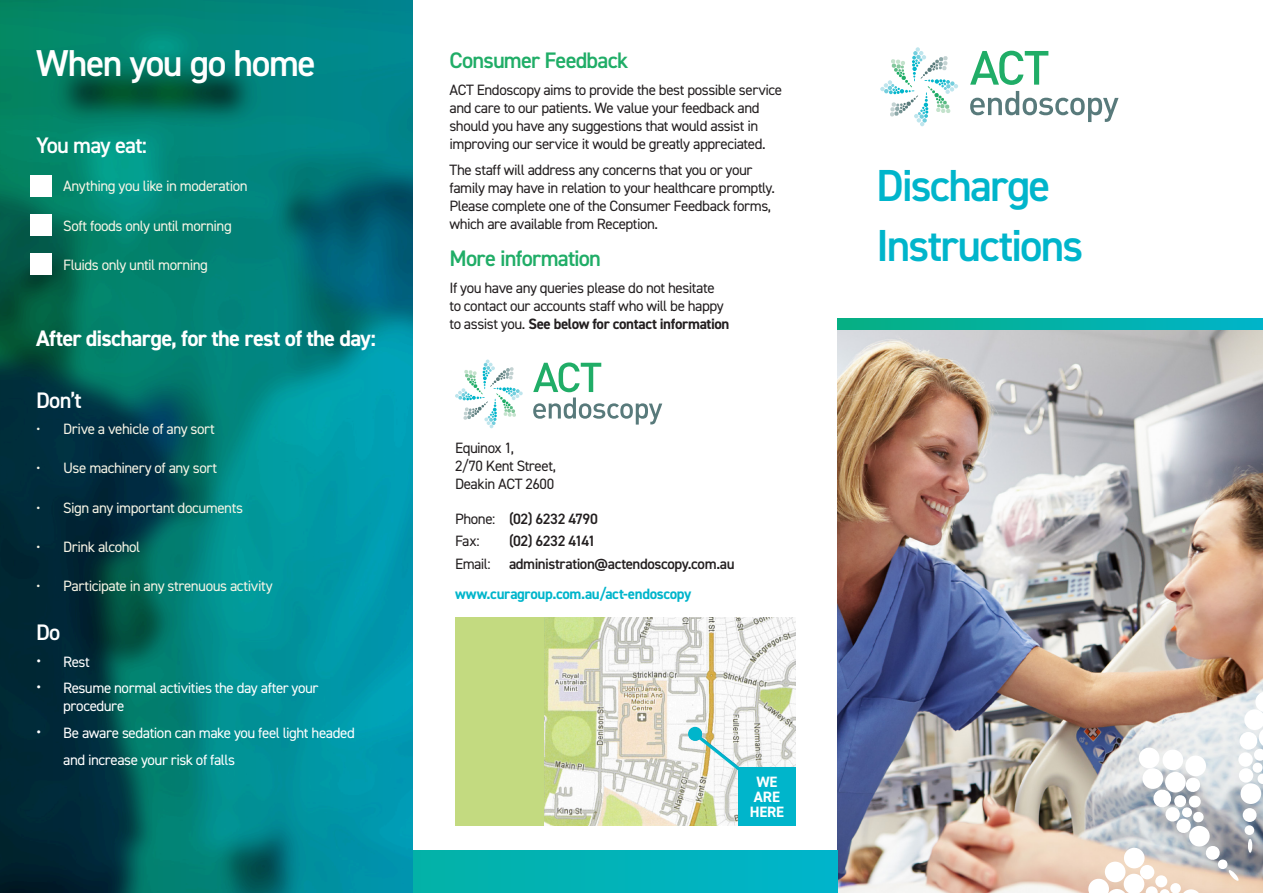
<style>
.page{position:relative;width:1263px;height:893px;background:#fff}
.page>*{position:absolute;margin:0;border:0;box-sizing:border-box;transform-origin:0 0}
.t1{font:600 45px "DIN2014";letter-spacing:-.045em;color:#00b5cb}
.t2{font:600 37.5px "DIN2014";letter-spacing:-.04em;color:#fff}
.t3{font:700 22.5px "DIN2014";letter-spacing:-.035em;color:#fff}
.t4{font:600 22.5px "DIN2014";letter-spacing:-.035em;color:#20ad67}
.t5{font:600 22.5px "DIN2014";letter-spacing:-.035em;color:#fff}
.t6{font:15px/18px "DIN2014";letter-spacing:-.03em;color:#231f20}
.t7{font:15px "DIN2014";letter-spacing:-.03em;color:#f6f4e5}
.t8{font:15px/18px "DIN2014";letter-spacing:-.03em;color:#fff}
.t9{font:600 15px "DIN2014";letter-spacing:-.03em;color:#231f20}
.t10{font:700 15px "DIN2014";letter-spacing:-.025em;color:#00b5cb}
.t11{font:700 15px/15px "DIN2014";letter-spacing:-.01em;color:#fff;text-align:center}
.s1{font-size:18px}
.s2{font-weight:700}
.s3{font-weight:400}
</style>
<div class="page">
<img style="left:838px;top:329px;width:425px;height:564px">
<div style="left:455px;top:617px;width:250px;height:208px;background:#c3da80"></div>
<svg style="left:412px;top:850px;width:426px;height:43px;background:#01b2b9"></svg>
<svg style="left:838px;top:319px;width:425px;height:10px;background:#03b1a5"></svg>
<svg style="left:1088px;top:692px;width:175px;height:201px"></svg>
<svg style="left:970px;top:91px;width:148px;height:31px"></svg>
<svg style="left:880px;top:47px;width:78px;height:79px"></svg>
<svg style="left:970px;top:51px;width:78px;height:34px"></svg>
<svg style="left:0;top:0;width:412px;height:893px;background:#017374"></svg>
<svg style="left:455px;top:360px;width:68px;height:68px"></svg>
<svg style="left:533px;top:362px;width:129px;height:63px"></svg>
<img style="left:545px;top:617px;width:250px;height:208px">
<div style="left:688px;top:727px;width:14px;height:14px;background:#00b5cb;border-radius:50%"></div>
<svg style="left:694px;top:732px;width:55px;height:46px"></svg>
<div style="left:738px;top:767px;width:57px;height:58px;background:#00b5cb"></div>
<div style="left:30px;top:175px;width:22px;height:21px;background:#fff"></div>
<div style="left:30px;top:214px;width:22px;height:22px;background:#fff"></div>
<div style="left:30px;top:254px;width:22px;height:21px;background:#fff"></div>
<p class="t2" style="left:36px;top:39px;width:281px">When you go home</p>
<p class="t5" style="left:36px;top:130px;width:113px">You may eat:</p>
<p class="t7" style="left:36px;top:177px;width:213px">• Anything you like in moderation</p>
<p class="t7" style="left:36px;top:216px;width:197px">• Soft foods only until morning</p>
<p class="t7" style="left:36px;top:255px;width:173px">• Fluids only until morning</p>
<p class="t3" style="left:36px;top:323px;width:341px">After discharge, for the rest of the day:</p>
<p class="t5" style="left:36px;top:386px;width:47px">Don’t</p>
<p class="t7" style="left:36px;top:420px;width:180px">• Drive a vehicle of any sort</p>
<p class="t7" style="left:36px;top:459px;width:183px">• Use machinery of any sort</p>
<p class="t7" style="left:36px;top:498px;width:208px">• Sign any important documents</p>
<p class="t7" style="left:36px;top:537px;width:106px">• Drink alcohol</p>
<p class="t7" style="left:36px;top:577px;width:238px">• Participate in any strenuous activity</p>
<p class="t5" style="left:36px;top:618px;width:26px">Do</p>
<p class="t8" style="left:36px;top:652px;width:55px"><span class="s1">•</span> Rest</p>
<p class="t8" style="left:63px;top:679px;width:257px;text-indent:-27px"><span class="s1">•</span> Resume normal activities the day after your procedure</p>
<p class="t8" style="left:63px;top:719px;width:293px;line-height:27px;text-indent:-27px"><span class="s1">•</span> Be aware sedation can make you feel light headed and increase your risk of falls</p>
<p class="t4" style="left:449px;top:45px;width:180px">Consumer Feedback</p>
<p class="t6" style="left:449px;top:80px;width:334px">ACT Endoscopy aims to provide the best possible service and care to our patients. We value your feedback and should you have any suggestions that would assist in improving our service it would be greatly appreciated.</p>
<p class="t6" style="left:449px;top:161px;width:327px">The staff will address any concerns that you or your family may have in relation to your healthcare promptly.<br>Please complete one of the Consumer Feedback forms, which are available from Reception.</p>
<p class="t4" style="left:449px;top:244px;width:153px">More information</p>
<p class="t6" style="left:449px;top:278px;width:281px">If you have any queries please do not hesitate to contact our accounts staff who will be happy to assist you. <span class="s2">See below for contact information</span></p>
<p class="t6" style="left:455px;top:439px;width:61px">Equinox 1,</p>
<p class="t6" style="left:455px;top:457px;width:103px">2/70 Kent Street,</p>
<p class="t6" style="left:455px;top:475px;width:101px">Deakin ACT 2600</p>
<p class="t9" style="left:455px;top:509px;width:144px"><span class="s3">Phone:</span> (02) 6232 4790</p>
<p class="t6" style="left:455px;top:532px;width:26px">Fax:</p>
<p class="t9" style="left:509px;top:531px;width:88px">(02) 6232 4141</p>
<p class="t9" style="left:455px;top:554px;width:281px"><span class="s3">Email:</span> administration@actendoscopy.com.au</p>
<p class="t10" style="left:455px;top:584px;width:238px">www.curagroup.com.au/act-endoscopy</p>
<p class="t11" style="left:750px;top:774px;width:36px">WE<br>ARE<br>HERE</p>
<p class="t1" style="left:876px;top:156px;width:176px">Discharge</p>
<p class="t1" style="left:876px;top:216px;width:209px">Instructions</p>
</div>
